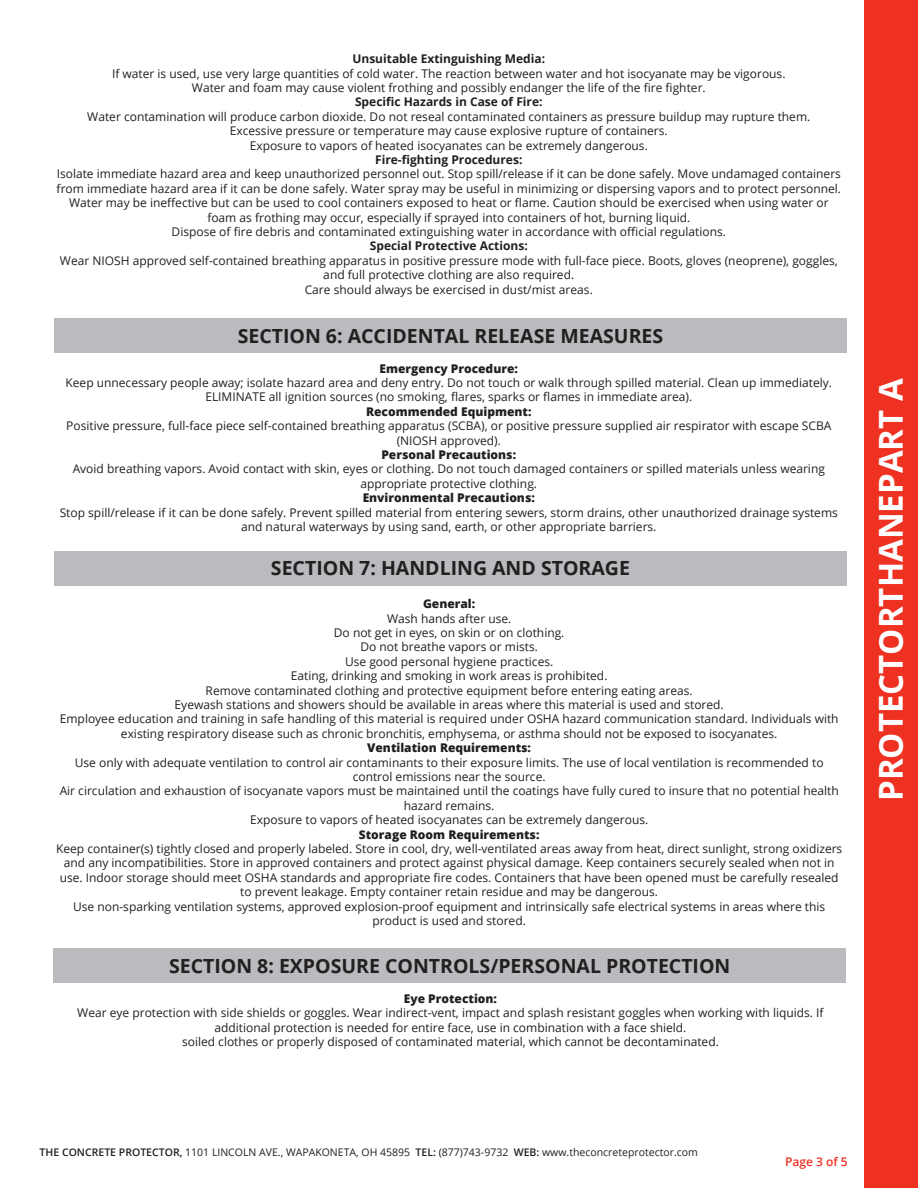
<style>
.page{position:relative;width:918px;height:1188px;background:#fff}
.page>*{position:absolute;margin:0;border:0;box-sizing:border-box;transform-origin:0 0}
.t1{font:700 33px "Open Sans";color:#fff}
.t2{font:700 19.5px "Open Sans";color:#231f20}
.t3{font:12px/14.4px "Open Sans";color:#231f20;text-align:center}
.t4{font:800 12px "Open Sans";color:#231f20}
.t5{font:700 12px "Open Sans";color:#231f20}
.t6{font:600 12px "Open Sans";color:#ef3122}
.t7{font:10.5px "Open Sans";color:#231f20}
.s1{font-weight:600}
</style>
<div class="page">
<div style="left:864px;top:0;width:54px;height:1188px;background:#ef3122"></div>
<div style="left:54px;top:319px;width:792px;height:34px;background:#babbbe"></div>
<div style="left:54px;top:552px;width:793px;height:34px;background:#babbbe"></div>
<div style="left:53px;top:949px;width:792px;height:34px;background:#babbbe"></div>
<p class="t5" style="left:352px;top:50px;width:194px">Unsuitable Extinguishing Media:</p>
<p class="t3" style="left:112px;top:66px;width:675px">If water is used, use very large quantities of cold water. The reaction between water and hot isocyanate may be vigorous.</p>
<p class="t3" style="left:192px;top:80px;width:515px">Water and foam may cause violent frothing and possibly endanger the life of the fire fighter.</p>
<p class="t5" style="left:355px;top:94px;width:189px">Specific Hazards in Case of Fire:</p>
<p class="t3" style="left:87px;top:109px;width:725px">Water contamination will produce carbon dioxide. Do not reseal contaminated containers as pressure buildup may rupture them.</p>
<p class="t3" style="left:230px;top:123px;width:439px">Excessive pressure or temperature may cause explosive rupture of containers.</p>
<p class="t3" style="left:250px;top:138px;width:400px">Exposure to vapors of heated isocyanates can be extremely dangerous.</p>
<p class="t5" style="left:375px;top:151px;width:149px">Fire-fighting Procedures:</p>
<p class="t3" style="left:57px;top:167px;width:786px">Isolate immediate hazard area and keep unauthorized personnel out. Stop spill/release if it can be done safely. Move undamaged containers from immediate hazard area if it can be done safely. Water spray may be useful in minimizing or dispersing vapors and to protect personnel.<br>Water may be ineffective but can be used to cool containers exposed to heat or flame. Caution should be exercised when using water or foam as frothing may occur, especially if sprayed into containers of hot, burning liquid.</p>
<p class="t3" style="left:172px;top:224px;width:556px">Dispose of fire debris and contaminated extinguishing water in accordance with official regulations.</p>
<p class="t5" style="left:370px;top:238px;width:159px">Special Protective Actions:</p>
<p class="t3" style="left:60px;top:253px;width:779px">Wear NIOSH approved self-contained breathing apparatus in positive pressure mode with full-face piece. Boots, gloves (neoprene), goggles, and full protective clothing are also required.</p>
<p class="t3" style="left:305px;top:282px;width:290px">Care should always be exercised in dust/mist areas.</p>
<p class="t2" style="left:238px;top:322px;width:427px">SECTION 6: ACCIDENTAL RELEASE MEASURES</p>
<p class="t4" style="left:380px;top:359px;width:140px">Emergency Procedure:</p>
<p class="t3" style="left:66px;top:375px;width:768px">Keep unnecessary people away; isolate hazard area and deny entry. Do not touch or walk through spilled material. Clean up immediately.<br>ELIMINATE all ignition sources (no smoking, flares, sparks or flames in immediate area).</p>
<p class="t4" style="left:366px;top:402px;width:167px">Recommended Equipment:</p>
<p class="t3" style="left:66px;top:418px;width:767px">Positive pressure, full-face piece self-contained breathing apparatus (SCBA), or positive pressure supplied air respirator with escape SCBA (NIOSH approved).</p>
<p class="t4" style="left:381px;top:446px;width:136px">Personal Precautions:</p>
<p class="t3" style="left:73px;top:462px;width:754px">Avoid breathing vapors. Avoid contact with skin, eyes or clothing. Do not touch damaged containers or spilled materials unless wearing appropriate protective clothing.</p>
<p class="t4" style="left:363px;top:489px;width:174px">Environmental Precautions:</p>
<p class="t3" style="left:60px;top:505px;width:780px">Stop spill/release if it can be done safely. Prevent spilled material from entering sewers, storm drains, other unauthorized drainage systems and natural waterways by using sand, earth, or other appropriate barriers.</p>
<p class="t2" style="left:271px;top:554px;width:360px">SECTION 7: HANDLING AND STORAGE</p>
<p class="t4" style="left:423px;top:595px;width:54px">General:</p>
<p class="t3" style="left:387px;top:611px;width:126px">Wash hands after use.</p>
<p class="t3" style="left:334px;top:625px;width:232px">Do not get in eyes, on skin or on clothing.</p>
<p class="t3" style="left:360px;top:639px;width:179px">Do not breathe vapors or mists.</p>
<p class="t3" style="left:345px;top:654px;width:210px">Use good personal hygiene practices.</p>
<p class="t3" style="left:291px;top:668px;width:318px">Eating, drinking and smoking in work areas is prohibited.</p>
<p class="t3" style="left:206px;top:683px;width:489px">Remove contaminated clothing and protective equipment before entering eating areas.</p>
<p class="t3" style="left:175px;top:697px;width:551px">Eyewash stations and showers should be available in areas where this material is used and stored.</p>
<p class="t3" style="left:60px;top:711px;width:780px">Employee education and training in safe handling of this material is required under OSHA hazard communication standard. Individuals with existing respiratory disease such as chronic bronchitis, emphysema, or asthma should not be exposed to isocyanates.</p>
<p class="t4" style="left:367px;top:739px;width:165px">Ventilation Requirements:</p>
<p class="t3" style="left:75px;top:755px;width:750px">Use only with adequate ventilation to control air contaminants to their exposure limits. The use of local ventilation is recommended to control emissions near the source.</p>
<p class="t3" style="left:60px;top:783px;width:781px">Air circulation and exhaustion of isocyanate vapors must be maintained until the coatings have fully cured to insure that no potential health hazard remains.</p>
<p class="t3" style="left:250px;top:812px;width:400px">Exposure to vapors of heated isocyanates can be extremely dangerous.</p>
<p class="t4" style="left:359px;top:825px;width:182px">Storage Room Requirements:</p>
<p class="t3" style="left:56px;top:841px;width:788px">Keep container(s) tightly closed and properly labeled. Store in cool, dry, well-ventilated areas away from heat, direct sunlight, strong oxidizers and any incompatibilities. Store in approved containers and protect against physical damage. Keep containers securely sealed when not in use. Indoor storage should meet OSHA standards and appropriate fire codes. Containers that have been opened must be carefully resealed to prevent leakage. Empty container retain residue and may be dangerous.</p>
<p class="t3" style="left:73px;top:899px;width:754px">Use non-sparking ventilation systems, approved explosion-proof equipment and intrinsically safe electrical systems in areas where this product is used and stored.</p>
<p class="t2" style="left:169px;top:952px;width:563px">SECTION 8: EXPOSURE CONTROLS/PERSONAL PROTECTION</p>
<p class="t4" style="left:404px;top:989px;width:95px">Eye Protection:</p>
<p class="t3" style="left:77px;top:1005px;width:748px">Wear eye protection with side shields or goggles. Wear indirect-vent, impact and splash resistant goggles when working with liquids. If additional protection is needed for entire face, use in combination with a face shield.</p>
<p class="t3" style="left:182px;top:1034px;width:538px">soiled clothes or properly disposed of contaminated material, which cannot be decontaminated.</p>
<p class="t1" style="left:867px;top:801px;width:424px;rotate:-90deg">PROTECTORTHANEPART A</p>
<p class="t7" style="left:40px;top:1145px;width:660px"><span class="s1">THE CONCRETE PROTECTOR,</span> 1101 LINCOLN AVE., WAPAKONETA, OH 45895 <span class="s1">TEL:</span> (877)743-9732 <span class="s1">WEB:</span> www.theconcreteprotector.com</p>
<p class="t6" style="left:785px;top:1153px;width:64px">Page 3 of 5</p>
</div>
